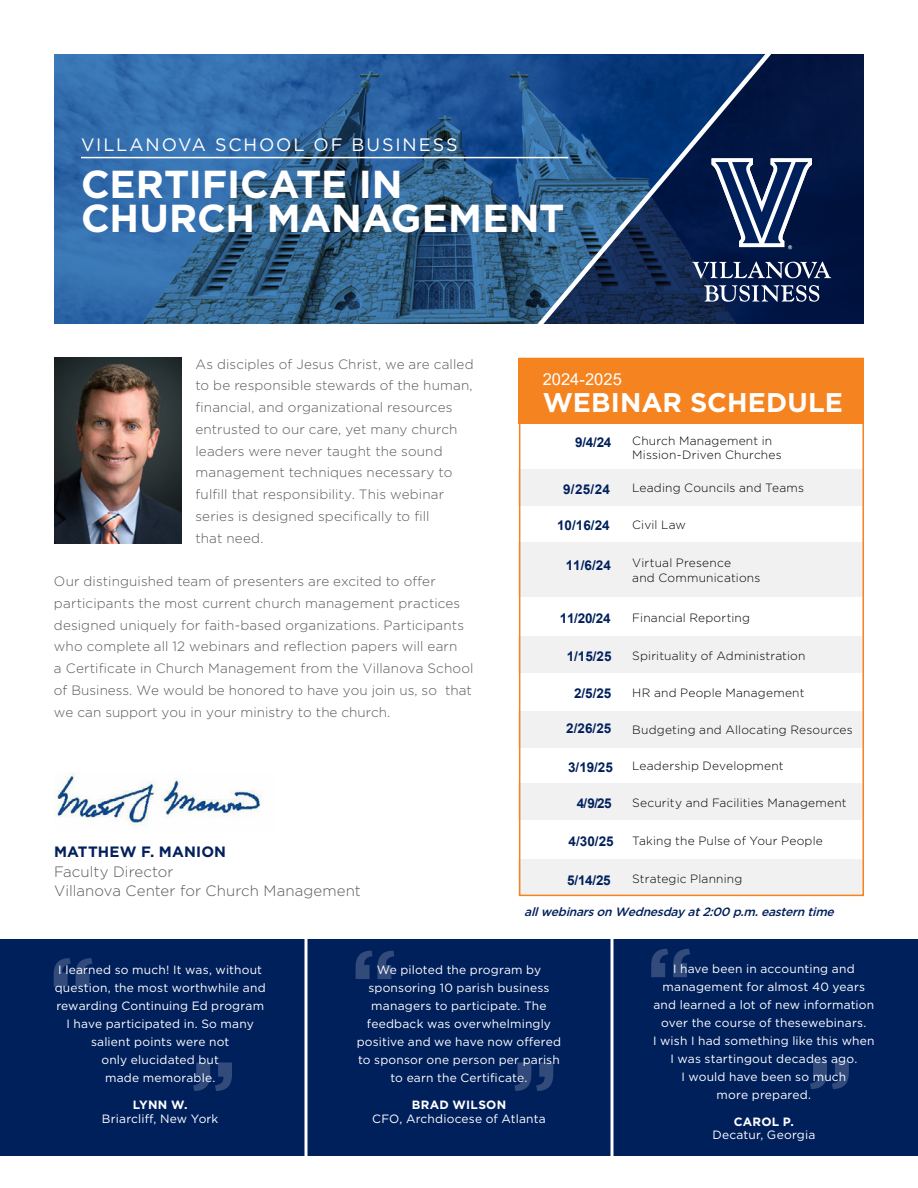
<style>
.page{position:relative;width:918px;height:1188px;background:#fff}
.page>*{position:absolute;margin:0;border:0;box-sizing:border-box;transform-origin:0 0}
.t1{font:700 39px/34.5px "Gotham";letter-spacing:-.005em;color:#fff}
.t2{font:700 27px "Gotham";color:#fff}
.t3{font:18px "Gotham";letter-spacing:.105em;color:#fff}
.t4{font:16.5px "Arial";color:#fff}
.t5{font:300 15px/19.5px "Gotham";letter-spacing:.005em;color:#58595b}
.t6{font:700 15px "Gotham";letter-spacing:.01em;color:#00205c}
.t7{font:300 13.5px/21.8px "Gotham";letter-spacing:.01em;color:#58595b}
.t8{font:700 13.5px "Arial";letter-spacing:-.005em;color:#00205c}
.t9{font:12px/18px "Gotham";letter-spacing:.015em;color:#fff;text-align:center}
.t10{font:300 12px/14.4px "Gotham";letter-spacing:.015em;color:#000}
.t11{font:italic 500 12px "Gotham";color:#001f5b}
.t12{font:700 12px "Gotham";letter-spacing:.025em;color:#fff}
</style>
<div class="page">
<div style="left:0;top:939px;width:918px;height:217px;background:#00205c"></div>
<svg style="left:193px;top:1063px;width:39px;height:28px"></svg>
<svg style="left:514px;top:1063px;width:39px;height:28px"></svg>
<svg style="left:810px;top:1061px;width:39px;height:28px"></svg>
<div style="left:519px;top:469px;width:345px;height:36px;background:#f1f1f2"></div>
<svg style="left:54px;top:958px;width:39px;height:29px"></svg>
<svg style="left:356px;top:951px;width:38px;height:28px"></svg>
<svg style="left:651px;top:949px;width:39px;height:28px"></svg>
<div style="left:519px;top:637px;width:345px;height:36px;background:#f1f1f2"></div>
<div style="left:519px;top:711px;width:345px;height:36px;background:#f1f1f2"></div>
<div style="left:519px;top:784px;width:345px;height:36px;background:#f1f1f2"></div>
<div style="left:519px;top:860px;width:345px;height:36px;background:#f1f1f2"></div>
<div style="left:519px;top:543px;width:345px;height:54px;background:#f1f1f2"></div>
<div style="left:519px;top:358px;width:345px;height:538px;border:2px solid #f58320"></div>
<div style="left:782px;top:54px;width:82px;height:270px;background:#021542"></div>
<svg style="left:54px;top:54px;width:471px;height:270px;background:#2e6296"></svg>
<svg style="left:782px;top:261px;width:49px;height:18px"></svg>
<svg style="left:782px;top:285px;width:37px;height:17px"></svg>
<svg style="left:782px;top:158px;width:30px;height:91px"></svg>
<svg style="left:525px;top:54px;width:257px;height:270px;background:#204272"></svg>
<hr style="left:81px;top:157px;width:487px;height:1px;background:#fff">
<img style="left:54px;top:358px;width:128px;height:185px">
<div style="left:519px;top:358px;width:345px;height:65px;background:#f58320"></div>
<svg style="left:304px;top:939px;width:4px;height:217px"></svg>
<svg style="left:610px;top:939px;width:4px;height:217px"></svg>
<img style="left:55px;top:772px;width:206px;height:54px">
<h3 class="t3" style="left:81px;top:133px;width:378px">VILLANOVA SCHOOL OF BUSINESS</h3>
<h1 class="t1" style="left:81px;top:166px;width:485px">CERTIFICATE IN<br>CHURCH MANAGEMENT</h1>
<p class="t7" style="left:195px;top:353px;width:280px">As disciples of Jesus Christ, we are called to be responsible stewards of the human, financial, and organizational resources entrusted to our care, yet many church leaders were never taught the sound management techniques necessary to fulfill that responsibility. This webinar series is designed specifically to fill<br>that need.</p>
<p class="t7" style="left:54px;top:570px;width:421px">Our distinguished team of presenters are excited to offer participants the most current church management practices designed uniquely for faith-based organizations. Participants who complete all 12 webinars and reflection papers will earn<br>a Certificate in Church Management from the Villanova School of Business. We would be honored to have you join us, so that we can support you in your ministry to the church.</p>
<p class="t6" style="left:54px;top:842px;width:174px">MATTHEW F. MANION</p>
<p class="t5" style="left:54px;top:861px;width:308px">Faculty Director<br>Villanova Center for Church Management</p>
<p class="t4" style="left:543px;top:367px;width:81px">2024-2025</p>
<h2 class="t2" style="left:543px;top:384px;width:302px">WEBINAR SCHEDULE</h2>
<p class="t8" style="left:575px;top:432px;width:38px">9/4/24</p>
<p class="t10" style="left:632px;top:433px;width:151px">Church Management in<br>Mission-Driven Churches</p>
<p class="t8" style="left:563px;top:479px;width:48px">9/25/24</p>
<p class="t8" style="left:557px;top:516px;width:54px">10/16/24</p>
<p class="t10" style="left:632px;top:480px;width:173px">Leading Councils and Teams</p>
<p class="t10" style="left:632px;top:517px;width:55px">Civil Law</p>
<p class="t8" style="left:566px;top:556px;width:47px">11/6/24</p>
<p class="t10" style="left:632px;top:556px;width:130px">Virtual Presence<br>and Communications</p>
<p class="t8" style="left:560px;top:608px;width:52px">11/20/24</p>
<p class="t8" style="left:567px;top:647px;width:46px">1/15/25</p>
<p class="t8" style="left:574px;top:684px;width:39px">2/5/25</p>
<p class="t8" style="left:566px;top:719px;width:47px">2/26/25</p>
<p class="t8" style="left:568px;top:758px;width:46px">3/19/25</p>
<p class="t8" style="left:577px;top:794px;width:36px">4/9/25</p>
<p class="t8" style="left:569px;top:832px;width:47px">4/30/25</p>
<p class="t8" style="left:567px;top:870px;width:45px">5/14/25</p>
<p class="t10" style="left:632px;top:610px;width:119px">Financial Reporting</p>
<p class="t10" style="left:632px;top:648px;width:175px">Spirituality of Administration</p>
<p class="t10" style="left:632px;top:685px;width:174px">HR and People Management</p>
<p class="t10" style="left:632px;top:722px;width:222px">Budgeting and Allocating Resources</p>
<p class="t10" style="left:632px;top:759px;width:153px">Leadership Development</p>
<p class="t10" style="left:632px;top:795px;width:216px">Security and Facilities Management</p>
<p class="t10" style="left:632px;top:833px;width:192px">Taking the Pulse of Your People</p>
<p class="t10" style="left:632px;top:871px;width:112px">Strategic Planning</p>
<p class="t11" style="left:524px;top:904px;width:315px">all webinarsonWednesdayat2:00 p.m.easterntime</p>
<p class="t9" style="left:55px;top:961px;width:213px">I learned so much! It was, without question, the most worthwhile and rewarding Continuing Ed program<br>I have participated in. So many salient points were not<br>only elucidated but<br>made memorable.</p>
<p class="t12" style="left:133px;top:1097px;width:56px">LYNN W.</p>
<p class="t9" style="left:102px;top:1109px;width:118px">Briarcliff, New York</p>
<p class="t9" style="left:357px;top:961px;width:206px">We piloted the program by sponsoring 10 parish business managers to participate. The feedback was overwhelmingly positive and we have now offered to sponsor one person per parish to earn the Certificate.</p>
<p class="t12" style="left:412px;top:1097px;width:96px">BRAD WILSON</p>
<p class="t9" style="left:372px;top:1109px;width:175px">CFO, Archdiocese of Atlanta</p>
<p class="t9" style="left:653px;top:959px;width:223px">I have been in accounting and management for almost 40 years and learned a lot of new information over the course of thesewebinars.<br>I wish I had something like this when<br>I was startingout decades ago.<br>I would have been so much<br>more prepared.</p>
<p class="t12" style="left:734px;top:1113px;width:61px">CAROL P.</p>
<p class="t9" style="left:712px;top:1126px;width:104px">Decatur, Georgia</p>
</div>
